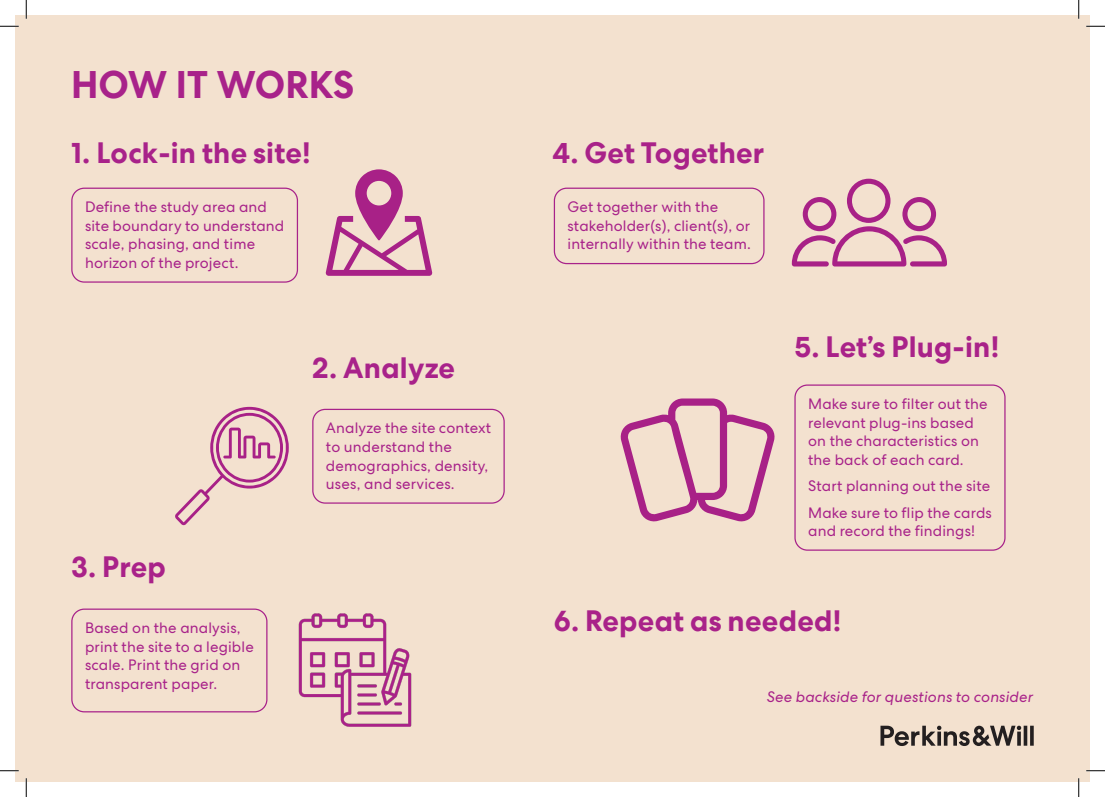
<style>
.page{position:relative;width:1105px;height:797px;background:#fff}
.page>*{position:absolute;margin:0;border:0;box-sizing:border-box;transform-origin:0 0}
.prop-heading-24pt{font:700 37.5px "PW Centra No 2";color:#a8228a}
.prop-callout-30pt{font:700 28.75px "PW Centra No 2";letter-spacing:.01em;color:#a92289}
.prop-callout-30pt-2{font:700 28.75px "PW Centra No 2";letter-spacing:.01em;color:#a8228a}
.prop-body-10pt{font:15px/18.8px "PW Centra No 2";letter-spacing:.01em;color:#a8228a}
.prop-body-10pt-2{font:italic 15px "PW Centra No 2";letter-spacing:.01em;color:#a92289}
</style>
<div class="page">
<div style="left:15px;top:15px;width:1075px;height:767px;background:#f3e1cf"></div>
<svg style="left:880px;top:725px;width:154px;height:21px"></svg>
<div style="left:71px;top:187px;width:227px;height:96px;border:1px solid #a8228a;border-radius:12px"></div>
<div style="left:554px;top:187px;width:210px;height:77px;border:1px solid #a8228a;border-radius:12px"></div>
<div style="left:312px;top:409px;width:193px;height:94px;border:1px solid #a8228a;border-radius:12px"></div>
<div style="left:794px;top:384px;width:211px;height:166px;border:1px solid #a8228a;border-radius:12px"></div>
<div style="left:71px;top:608px;width:196px;height:104px;border:1px solid #a8228a;border-radius:12px"></div>
<svg style="left:175px;top:407px;width:114px;height:118px"></svg>
<svg style="left:620px;top:398px;width:155px;height:124px"></svg>
<svg style="left:792px;top:179px;width:155px;height:87px"></svg>
<svg style="left:326px;top:169px;width:106px;height:107px"></svg>
<img style="left:298px;top:613px;width:114px;height:114px">
<svg style="left:0;top:25px;width:19px;height:2px"></svg>
<svg style="left:1086px;top:25px;width:19px;height:2px"></svg>
<svg style="left:0;top:770px;width:19px;height:1px"></svg>
<svg style="left:1086px;top:770px;width:19px;height:1px"></svg>
<svg style="left:25px;top:0;width:2px;height:19px"></svg>
<svg style="left:25px;top:778px;width:2px;height:19px"></svg>
<svg style="left:1078px;top:0;width:1px;height:19px"></svg>
<svg style="left:1078px;top:778px;width:1px;height:19px"></svg>
<p class="prop-heading-24pt" style="left:71px;top:62px;width:284px">HOW IT WORKS</p>
<p class="prop-callout-30pt-2" style="left:71px;top:135px;width:241px">1. Lock-in the site!</p>
<p class="prop-callout-30pt" style="left:552px;top:135px;width:213px">4. Get Together</p>
<p class="prop-body-10pt" style="left:85px;top:197px;width:201px">Define the study area and site boundary to understand scale, phasing, and time horizon of the project.</p>
<p class="prop-body-10pt" style="left:567px;top:197px;width:185px">Get together with the stakeholder(s), client(s), or internally within the team.</p>
<p class="prop-callout-30pt-2" style="left:312px;top:351px;width:144px">2. Analyze</p>
<p class="prop-callout-30pt" style="left:71px;top:550px;width:96px">3. Prep</p>
<p class="prop-body-10pt" style="left:326px;top:418px;width:167px">Analyze the site context to understand the demographics, density, uses, and services.</p>
<p class="prop-callout-30pt" style="left:794px;top:330px;width:206px">5. Let’s Plug-in!</p>
<p class="prop-body-10pt" style="left:808px;top:394px;width:181px">Make sure to filter out the relevant plug-ins based on the characteristics on the back of each card.</p>
<p class="prop-body-10pt" style="left:808px;top:476px;width:184px">Start planning out the site</p>
<p class="prop-body-10pt" style="left:808px;top:503px;width:185px">Make sure to flip the cards and record the findings!</p>
<p class="prop-body-10pt" style="left:85px;top:618px;width:170px">Based on the analysis, print the site to a legible scale. Print the grid on transparent paper.</p>
<p class="prop-callout-30pt" style="left:554px;top:604px;width:289px">6. Repeat as needed!</p>
<p class="prop-body-10pt-2" style="left:767px;top:688px;width:268px">See backside for questions to consider</p>
</div>
